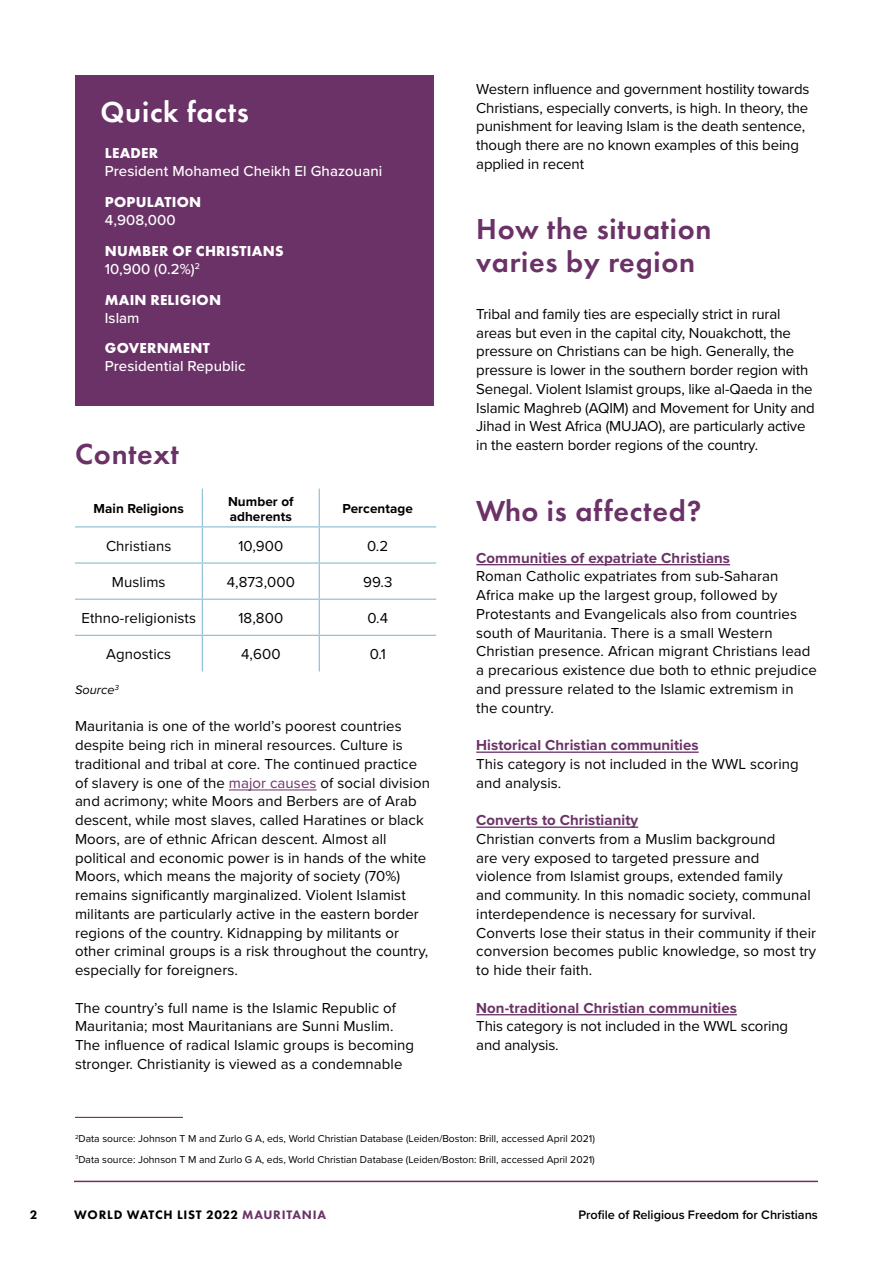
<style>
.page{position:relative;width:893px;height:1263px;background:#fff}
.page>*{position:absolute;margin:0;border:0;box-sizing:border-box;transform-origin:0 0}
.t1{font:600 30px/33px "Futura PT";letter-spacing:.025em;color:#6b3267}
.t2{font:600 30px "Futura PT";letter-spacing:.025em;color:#fff}
.t3{font:15px/18.8px "Proxima Nova";letter-spacing:.005em;color:#000}
.t4{font:700 15px "Proxima Nova";letter-spacing:.005em;color:#6b3267}
.t5{font:500 15px "Proxima Nova";letter-spacing:.005em;color:#fff}
.t6{font:700 15px "Futura PT";letter-spacing:.015em;color:#fff}
.t7{font:700 13.5px/15px "Proxima Nova";letter-spacing:.005em;color:#000}
.t8{font:600 12.75px "Proxima Nova";color:#000}
.t9{font:800 12.75px "Futura PT";letter-spacing:.06em;color:#000}
.t10{font:italic 12.75px "Proxima Nova";letter-spacing:.005em;color:#000}
.t11{font:10.35px/20.5px "Proxima Nova";color:#000}
.s1{color:#6b3267}
</style>
<div class="page">
<hr style="left:74px;top:1181px;width:744px;height:1px;background:#6b3267">
<div style="left:75px;top:75px;width:359px;height:330px;background:#6b3267"></div>
<hr style="left:229px;top:790px;width:88px;height:1px;background:#6b3267">
<hr style="left:75px;top:1117px;width:108px;height:1px;background:#6b3267">
<hr style="left:476px;top:564px;width:254px;height:1px;background:#6b3267">
<hr style="left:476px;top:751px;width:223px;height:2px;background:#6b3267">
<hr style="left:476px;top:826px;width:162px;height:2px;background:#6b3267">
<hr style="left:476px;top:1014px;width:261px;height:1px;background:#6b3267">
<hr style="left:202px;top:489px;width:1px;height:37px;background:#87bcd2">
<hr style="left:319px;top:489px;width:1px;height:37px;background:#87bcd2">
<hr style="left:75px;top:526px;width:127px;height:1px;background:#87bcd2">
<hr style="left:202px;top:526px;width:117px;height:1px;background:#87bcd2">
<hr style="left:202px;top:527px;width:1px;height:35px;background:#87bcd2">
<hr style="left:319px;top:526px;width:117px;height:1px;background:#87bcd2">
<hr style="left:319px;top:527px;width:1px;height:35px;background:#87bcd2">
<hr style="left:75px;top:562px;width:127px;height:2px;background:#87bcd2">
<hr style="left:202px;top:562px;width:117px;height:2px;background:#87bcd2">
<hr style="left:202px;top:564px;width:1px;height:35px;background:#87bcd2">
<hr style="left:319px;top:562px;width:117px;height:2px;background:#87bcd2">
<hr style="left:319px;top:564px;width:1px;height:35px;background:#87bcd2">
<hr style="left:75px;top:599px;width:127px;height:1px;background:#87bcd2">
<hr style="left:202px;top:599px;width:117px;height:1px;background:#87bcd2">
<hr style="left:202px;top:600px;width:1px;height:35px;background:#87bcd2">
<hr style="left:319px;top:599px;width:117px;height:1px;background:#87bcd2">
<hr style="left:319px;top:600px;width:1px;height:35px;background:#87bcd2">
<hr style="left:75px;top:635px;width:127px;height:1px;background:#87bcd2">
<hr style="left:202px;top:635px;width:117px;height:1px;background:#87bcd2">
<hr style="left:202px;top:636px;width:1px;height:35px;background:#87bcd2">
<hr style="left:319px;top:635px;width:117px;height:1px;background:#87bcd2">
<hr style="left:319px;top:636px;width:1px;height:35px;background:#87bcd2">
<h1 class="t2" style="left:101px;top:93px;width:150px">Quick facts</h1>
<p class="t6" style="left:105px;top:144px;width:55px">LEADER</p>
<p class="t5" style="left:105px;top:160px;width:279px">President Mohamed Cheikh El Ghazouani</p>
<p class="t6" style="left:105px;top:192px;width:98px">POPULATION</p>
<p class="t5" style="left:105px;top:209px;width:72px">4,908,000</p>
<p class="t6" style="left:105px;top:241px;width:180px">NUMBER OF CHRISTIANS</p>
<p class="t5" style="left:105px;top:258px;width:97px">10,900 (0.2%)<sup>2</sup></p>
<p class="t6" style="left:105px;top:290px;width:118px">MAIN RELIGION</p>
<p class="t5" style="left:105px;top:306px;width:36px">Islam</p>
<p class="t6" style="left:105px;top:339px;width:107px">GOVERNMENT</p>
<p class="t5" style="left:105px;top:355px;width:142px">Presidential Republic</p>
<h1 class="t1" style="left:75px;top:437px;width:105px">Context</h1>
<p class="t7" style="left:94px;top:501px;width:92px">Main Religions</p>
<p class="t7" style="left:228px;top:493px;width:67px">Number of adherents</p>
<p class="t7" style="left:343px;top:501px;width:72px">Percentage</p>
<p class="t3" style="left:106px;top:536px;width:67px">Christians</p>
<p class="t3" style="left:238px;top:536px;width:46px">10,900</p>
<p class="t3" style="left:367px;top:536px;width:23px">0.2</p>
<p class="t3" style="left:112px;top:572px;width:55px">Muslims</p>
<p class="t3" style="left:227px;top:572px;width:70px">4,873,000</p>
<p class="t3" style="left:363px;top:572px;width:31px">99.3</p>
<p class="t3" style="left:81px;top:608px;width:116px">Ethno-religionists</p>
<p class="t3" style="left:238px;top:608px;width:46px">18,800</p>
<p class="t3" style="left:367px;top:608px;width:22px">0.4</p>
<p class="t3" style="left:106px;top:644px;width:67px">Agnostics</p>
<p class="t3" style="left:241px;top:644px;width:41px">4,600</p>
<p class="t3" style="left:370px;top:644px;width:18px">0.1</p>
<p class="t10" style="left:75px;top:680px;width:46px">Source<sup>3</sup></p>
<p class="t3" style="left:75px;top:716px;width:356px">Mauritania is one of the world’s poorest countries despite being rich in mineral resources. Culture is traditional and tribal at core. The continued practice of slavery is one of the <span class="s1">major causes</span> of social division and acrimony; white Moors and Berbers are of Arab descent, while most slaves, called Haratines or black Moors, are of ethnic African descent. Almost all political and economic power is in hands of the white Moors, which means the majority of society (70%) remains significantly marginalized. Violent Islamist militants are particularly active in the eastern border regions of the country. Kidnapping by militants or other criminal groups is a risk throughout the country, especially for foreigners.</p>
<p class="t3" style="left:75px;top:997px;width:341px">The country’s full name is the Islamic Republic of Mauritania; most Mauritanians are Sunni Muslim.<br>The influence of radical Islamic groups is becoming stronger. Christianity is viewed as a condemnable</p>
<p class="t3" style="left:476px;top:79px;width:335px">Western influence and government hostility towards Christians, especially converts, is high. In theory, the punishment for leaving Islam is the death sentence, though there are no known examples of this being applied in recent</p>
<h1 class="t1" style="left:476px;top:212px;width:237px">How the situation varies by region</h1>
<p class="t3" style="left:476px;top:304px;width:340px">Tribal and family ties are especially strict in rural areas but even in the capital city, Nouakchott, the pressure on Christians can be high. Generally, the pressure is lower in the southern border region with Senegal. Violent Islamist groups, like al-Qaeda in the Islamic Maghreb (AQIM) and Movement for Unity and Jihad in West Africa (MUJAO), are particularly active in the eastern border regions of the country.</p>
<h1 class="t1" style="left:476px;top:494px;width:227px">Who is affected?</h1>
<p class="t4" style="left:476px;top:546px;width:255px">Communities of expatriate Christians</p>
<p class="t3" style="left:476px;top:566px;width:342px">Roman Catholic expatriates from sub-Saharan Africa make up the largest group, followed by Protestants and Evangelicals also from countries south of Mauritania. There is a small Western Christian presence. African migrant Christians lead a precarious existence due both to ethnic prejudice and pressure related to the Islamic extremism in the country.</p>
<p class="t4" style="left:476px;top:734px;width:224px">Historical Christian communities</p>
<p class="t3" style="left:476px;top:754px;width:324px">This category is not included in the WWL scoring and analysis.</p>
<p class="t4" style="left:476px;top:809px;width:163px">Converts to Christianity</p>
<p class="t3" style="left:476px;top:829px;width:342px">Christian converts from a Muslim background<br>are very exposed to targeted pressure and violence from Islamist groups, extended family<br>and community. In this nomadic society, communal interdependence is necessary for survival.<br>Converts lose their status in their community if their conversion becomes public knowledge, so most try to hide their faith.</p>
<p class="t4" style="left:476px;top:996px;width:262px">Non-traditional Christian communities</p>
<p class="t3" style="left:476px;top:1016px;width:313px">This category is not included in the WWL scoring and analysis.</p>
<p class="t11" style="left:75px;top:1128px;width:521px"><sup>2</sup>Data source: Johnson T M and Zurlo G A, eds, World Christian Database (Leiden/Boston: Brill, accessed April 2021)<br><sup>3</sup>Data source: Johnson T M and Zurlo G A, eds, World Christian Database (Leiden/Boston: Brill, accessed April 2021)</p>
<p class="t9" style="left:30px;top:1207px;width:9px">2</p>
<p class="t9" style="left:74px;top:1207px;width:254px">WORLD WATCH LIST 2022 <span class="s1">MAURITANIA</span></p>
<p class="t8" style="left:578px;top:1205px;width:241px">Profile of Religious Freedom for Christians</p>
</div>
